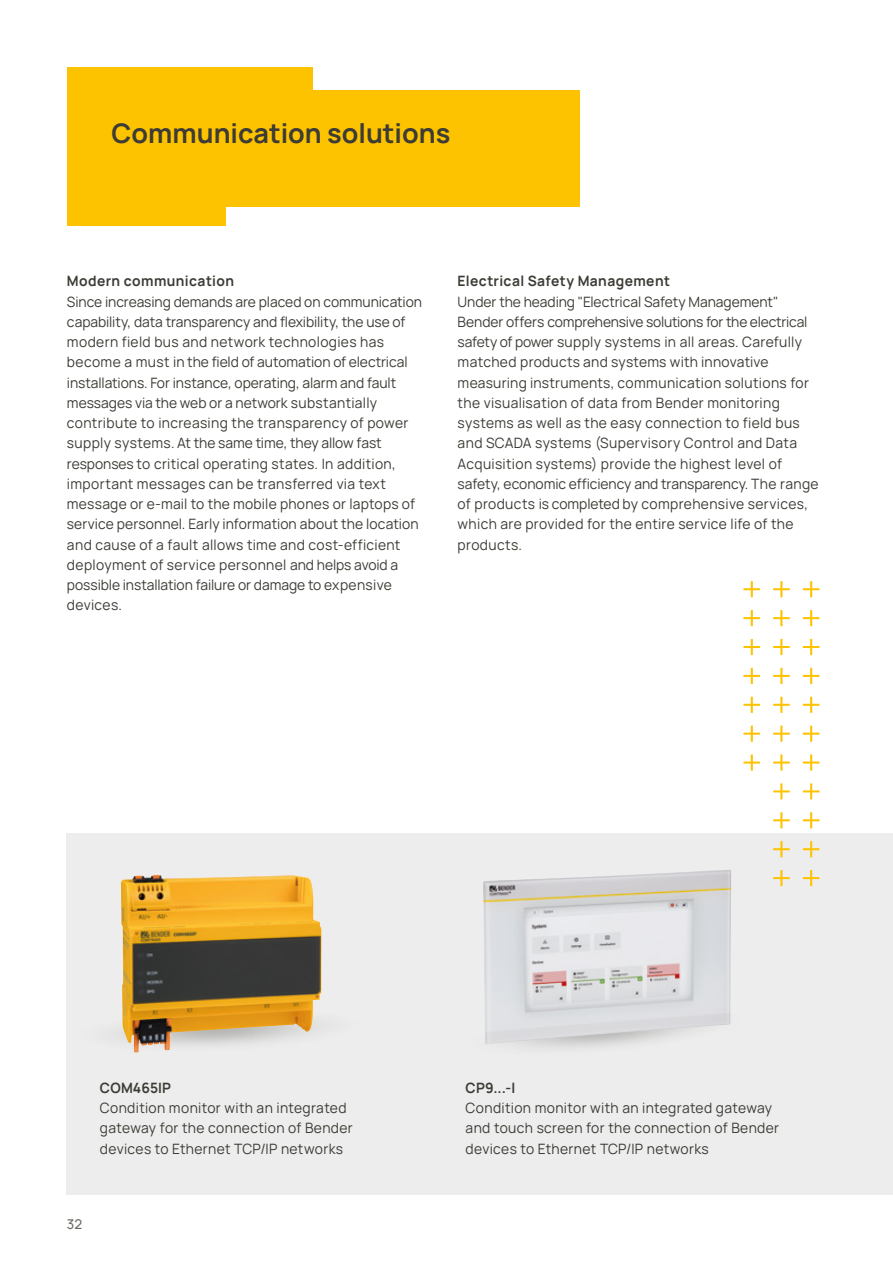
<style>
.page{position:relative;width:893px;height:1263px;background:#fff}
.page>*{position:absolute;margin:0;border:0;box-sizing:border-box;transform-origin:0 0}
.Headline_18_Pt{font:700 27px "Manrope";color:#3c3b35}
.Fließtext_9_5_Pt{font:14.25px/20.2px "Manrope";letter-spacing:.015em;color:#3c3b35}
.Fließtext_9_5_Pt-2{font:700 14.25px "Manrope";letter-spacing:.025em;color:#3c3b35}
.t1{font:500 13.5px "Manrope";color:#6a6962}
</style>
<div class="page">
<div style="left:67px;top:833px;width:826px;height:362px;background:#ededed"></div>
<div style="left:67px;top:90px;width:513px;height:117px;background:#fdc300"></div>
<div style="left:67px;top:197px;width:158px;height:28px;background:#fdc300"></div>
<div style="left:67px;top:68px;width:246px;height:28px;background:#fdc300"></div>
<svg style="left:803px;top:812px;width:16px;height:16px"></svg>
<svg style="left:743px;top:754px;width:17px;height:17px"></svg>
<svg style="left:803px;top:754px;width:16px;height:17px"></svg>
<svg style="left:803px;top:783px;width:16px;height:16px"></svg>
<svg style="left:773px;top:783px;width:17px;height:16px"></svg>
<svg style="left:773px;top:754px;width:17px;height:17px"></svg>
<svg style="left:773px;top:812px;width:17px;height:16px"></svg>
<svg style="left:803px;top:841px;width:16px;height:16px"></svg>
<svg style="left:803px;top:870px;width:16px;height:16px"></svg>
<svg style="left:773px;top:870px;width:17px;height:16px"></svg>
<svg style="left:773px;top:841px;width:17px;height:16px"></svg>
<svg style="left:743px;top:726px;width:17px;height:16px"></svg>
<svg style="left:743px;top:697px;width:17px;height:16px"></svg>
<svg style="left:803px;top:726px;width:16px;height:16px"></svg>
<svg style="left:743px;top:668px;width:17px;height:16px"></svg>
<svg style="left:803px;top:668px;width:16px;height:16px"></svg>
<svg style="left:803px;top:697px;width:16px;height:16px"></svg>
<svg style="left:773px;top:697px;width:17px;height:16px"></svg>
<svg style="left:773px;top:668px;width:17px;height:16px"></svg>
<svg style="left:773px;top:726px;width:17px;height:16px"></svg>
<svg style="left:743px;top:639px;width:17px;height:16px"></svg>
<svg style="left:743px;top:610px;width:17px;height:16px"></svg>
<svg style="left:803px;top:639px;width:16px;height:16px"></svg>
<svg style="left:743px;top:581px;width:17px;height:16px"></svg>
<svg style="left:803px;top:581px;width:16px;height:16px"></svg>
<svg style="left:803px;top:610px;width:16px;height:16px"></svg>
<svg style="left:773px;top:610px;width:17px;height:16px"></svg>
<svg style="left:773px;top:581px;width:17px;height:16px"></svg>
<svg style="left:773px;top:639px;width:17px;height:16px"></svg>
<img style="left:118px;top:981px;width:204px;height:72px">
<img style="left:483px;top:870px;width:248px;height:174px">
<img style="left:121px;top:874px;width:183px;height:178px">
<p class="Headline_18_Pt" style="left:112px;top:115px;width:340px">Communication solutions</p>
<p class="Fließtext_9_5_Pt-2" style="left:67px;top:271px;width:169px">Modern communication</p>
<p class="Fließtext_9_5_Pt" style="left:67px;top:291px;width:357px">Since increasing demands are placed on communication capability, data transparency and flexibility, the use of modern field bus and network technologies has become a must in the field of automation of electrical installations. For instance, operating, alarm and fault messages via the web or a network substantially contribute to increasing the transparency of power supply systems. At the same time, they allow fast responses to critical operating states. In addition, important messages can be transferred via text message or e-mail to the mobile phones or laptops of service personnel. Early information about the location and cause of a fault allows time and cost-efficient deployment of service personnel and helps avoid a possible installation failure or damage to expensive devices.</p>
<p class="Fließtext_9_5_Pt-2" style="left:458px;top:271px;width:214px">Electrical Safety Management</p>
<p class="Fließtext_9_5_Pt" style="left:458px;top:291px;width:363px">Under the heading "Electrical Safety Management" Bender offers comprehensive solutions for the electrical safety of power supply systems in all areas. Carefully matched products and systems with innovative measuring instruments, communication solutions for the visualisation of data from Bender monitoring systems as well as the easy connection to field bus and SCADA systems (Supervisory Control and Data Acquisition systems) provide the highest level of safety, economic efficiency and transparency. The range of products is completed by comprehensive services, which are provided for the entire service life of the products.</p>
<p class="Fließtext_9_5_Pt-2" style="left:100px;top:1077px;width:73px">COM465IP</p>
<p class="Fließtext_9_5_Pt" style="left:100px;top:1097px;width:254px">Condition monitor with an integrated gateway for the connection of Bender devices to Ethernet TCP/IP networks</p>
<p class="t1" style="left:67px;top:1214px;width:17px">32</p>
<p class="Fließtext_9_5_Pt-2" style="left:466px;top:1077px;width:51px">CP9...-I</p>
<p class="Fließtext_9_5_Pt" style="left:466px;top:1097px;width:315px">Condition monitor with an integrated gateway and touch screen for the connection of Bender devices to Ethernet TCP/IP networks</p>
</div>
